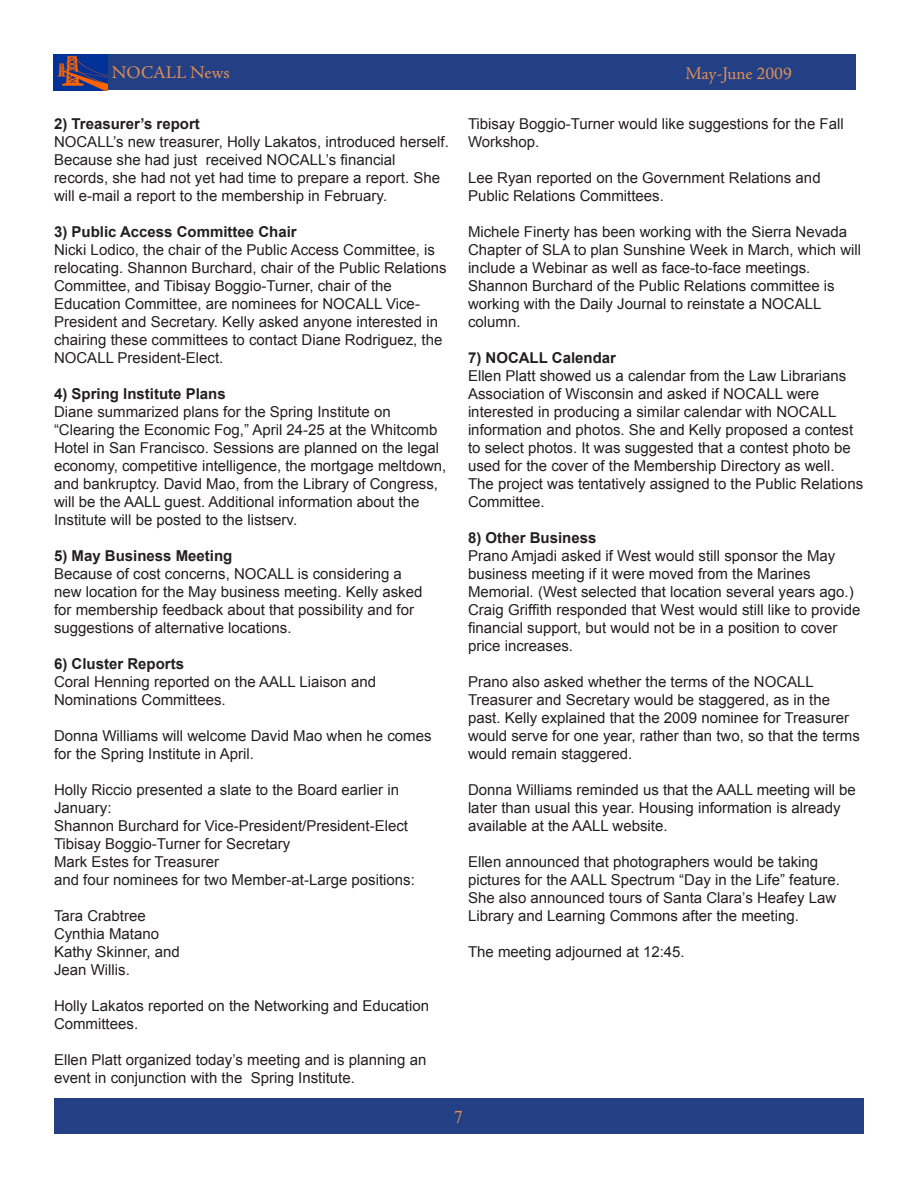
<style>
.page{position:relative;width:918px;height:1188px;background:#fff}
.page>*{position:absolute;margin:0;border:0;box-sizing:border-box;transform-origin:0 0}
.t1{font:18px "Adobe Jenson Pro";color:#df8e57}
.Article_Text{font:15px/18px "Arial";color:#231f20}
.Article_Text-2{font:700 15px "Arial";color:#231f20}
</style>
<div class="page">
<div style="left:98px;top:54px;width:757px;height:36px;background:#244084"></div>
<img style="left:54px;top:54px;width:54px;height:36px">
<div style="left:54px;top:1098px;width:810px;height:36px;background:#244084"></div>
<p class="t1" style="left:112px;top:62px;width:119px">NOCALL News</p>
<p class="t1" style="left:686px;top:63px;width:108px">May-June 2009</p>
<p class="Article_Text-2" style="left:54px;top:114px;width:147px">2) Treasurer’s report</p>
<p class="Article_Text" style="left:54px;top:133px;width:396px">NOCALL’s new treasurer, Holly Lakatos, introduced herself.<br>Because she had just received NOCALL’s financial records, she had not yet had time to prepare a report. She will e-mail a report to the membership in February.</p>
<p class="Article_Text-2" style="left:54px;top:222px;width:244px">3) Public Access Committee Chair</p>
<p class="Article_Text" style="left:54px;top:241px;width:394px">Nicki Lodico, the chair of the Public Access Committee, is relocating. Shannon Burchard, chair of the Public Relations Committee, and Tibisay Boggio-Turner, chair of the Education Committee, are nominees for NOCALL Vice-President and Secretary. Kelly asked anyone interested in chairing these committees to contact Diane Rodriguez, the NOCALL President-Elect.</p>
<p class="Article_Text-2" style="left:54px;top:384px;width:173px">4) Spring Institute Plans</p>
<p class="Article_Text" style="left:54px;top:403px;width:394px">Diane summarized plans for the Spring Institute on “Clearing the Economic Fog,” April 24-25 at the Whitcomb Hotel in San Francisco. Sessions are planned on the legal economy, competitive intelligence, the mortgage meltdown, and bankruptcy. David Mao, from the Library of Congress, will be the AALL guest. Additional information about the Institute will be posted to the listserv.</p>
<p class="Article_Text-2" style="left:54px;top:546px;width:180px">5) May Business Meeting</p>
<p class="Article_Text" style="left:54px;top:565px;width:370px">Because of cost concerns, NOCALL is considering a new location for the May business meeting. Kelly asked for membership feedback about that possibility and for suggestions of alternative locations.</p>
<p class="Article_Text-2" style="left:54px;top:654px;width:132px">6) Cluster Reports</p>
<p class="Article_Text" style="left:54px;top:673px;width:324px">Coral Henning reported on the AALL Liaison and<br>Nominations Committees.</p>
<p class="Article_Text" style="left:54px;top:727px;width:379px">Donna Williams will welcome David Mao when he comes for the Spring Institute in April.</p>
<p class="Article_Text" style="left:54px;top:781px;width:347px">Holly Riccio presented a slate to the Board earlier in<br>January:</p>
<p class="Article_Text" style="left:54px;top:817px;width:356px">Shannon Burchard for Vice-President/President-Elect</p>
<p class="Article_Text" style="left:54px;top:835px;width:238px">Tibisay Boggio-Turner for Secretary</p>
<p class="Article_Text" style="left:54px;top:853px;width:167px">Mark Estes for Treasurer</p>
<p class="Article_Text" style="left:54px;top:871px;width:362px">and four nominees for two Member-at-Large positions:</p>
<p class="Article_Text" style="left:54px;top:907px;width:93px">Tara Crabtree</p>
<p class="Article_Text" style="left:54px;top:925px;width:107px">Cynthia Matano</p>
<p class="Article_Text" style="left:54px;top:943px;width:127px">Kathy Skinner, and</p>
<p class="Article_Text" style="left:54px;top:961px;width:77px">Jean Willis.</p>
<p class="Article_Text" style="left:54px;top:997px;width:377px">Holly Lakatos reported on the Networking and Education<br>Committees.</p>
<p class="Article_Text" style="left:54px;top:1051px;width:374px">Ellen Platt organized today’s meeting and is planning an event in conjunction with the Spring Institute.</p>
<p class="Article_Text" style="left:468px;top:115px;width:377px">Tibisay Boggio-Turner would like suggestions for the Fall<br>Workshop.</p>
<p class="Article_Text" style="left:468px;top:169px;width:354px">Lee Ryan reported on the Government Relations and<br>Public Relations Committees.</p>
<p class="Article_Text" style="left:468px;top:223px;width:395px">Michele Finerty has been working with the Sierra Nevada<br>Chapter of SLA to plan Sunshine Week in March, which will include a Webinar as well as face-to-face meetings.</p>
<p class="Article_Text" style="left:468px;top:277px;width:368px">Shannon Burchard of the Public Relations committee is working with the Daily Journal to reinstate a NOCALL column.</p>
<p class="Article_Text-2" style="left:468px;top:348px;width:150px">7) NOCALL Calendar</p>
<p class="Article_Text" style="left:468px;top:367px;width:397px">Ellen Platt showed us a calendar from the Law Librarians Association of Wisconsin and asked if NOCALL were interested in producing a similar calendar with NOCALL information and photos. She and Kelly proposed a contest to select photos. It was suggested that a contest photo be used for the cover of the Membership Directory as well.<br>The project was tentatively assigned to the Public Relations Committee.</p>
<p class="Article_Text-2" style="left:468px;top:528px;width:130px">8) Other Business</p>
<p class="Article_Text" style="left:468px;top:547px;width:394px">Prano Amjadi asked if West would still sponsor the May business meeting if it were moved from the Marines Memorial. (West selected that location several years ago.)<br>Craig Griffith responded that West would still like to provide financial support, but would not be in a position to cover price increases.</p>
<p class="Article_Text" style="left:468px;top:673px;width:393px">Prano also asked whether the terms of the NOCALL Treasurer and Secretary would be staggered, as in the past. Kelly explained that the 2009 nominee for Treasurer would serve for one year, rather than two, so that the terms would remain staggered.</p>
<p class="Article_Text" style="left:468px;top:781px;width:389px">Donna Williams reminded us that the AALL meeting will be later than usual this year. Housing information is already available at the AALL website.</p>
<p class="Article_Text" style="left:468px;top:853px;width:374px">Ellen announced that photographers would be taking pictures for the AALL Spectrum “Day in the Life” feature.<br>She also announced tours of Santa Clara’s Heafey Law Library and Learning Commons after the meeting.</p>
<p class="Article_Text" style="left:468px;top:943px;width:218px">The meeting adjourned at 12:45.</p>
</div>
